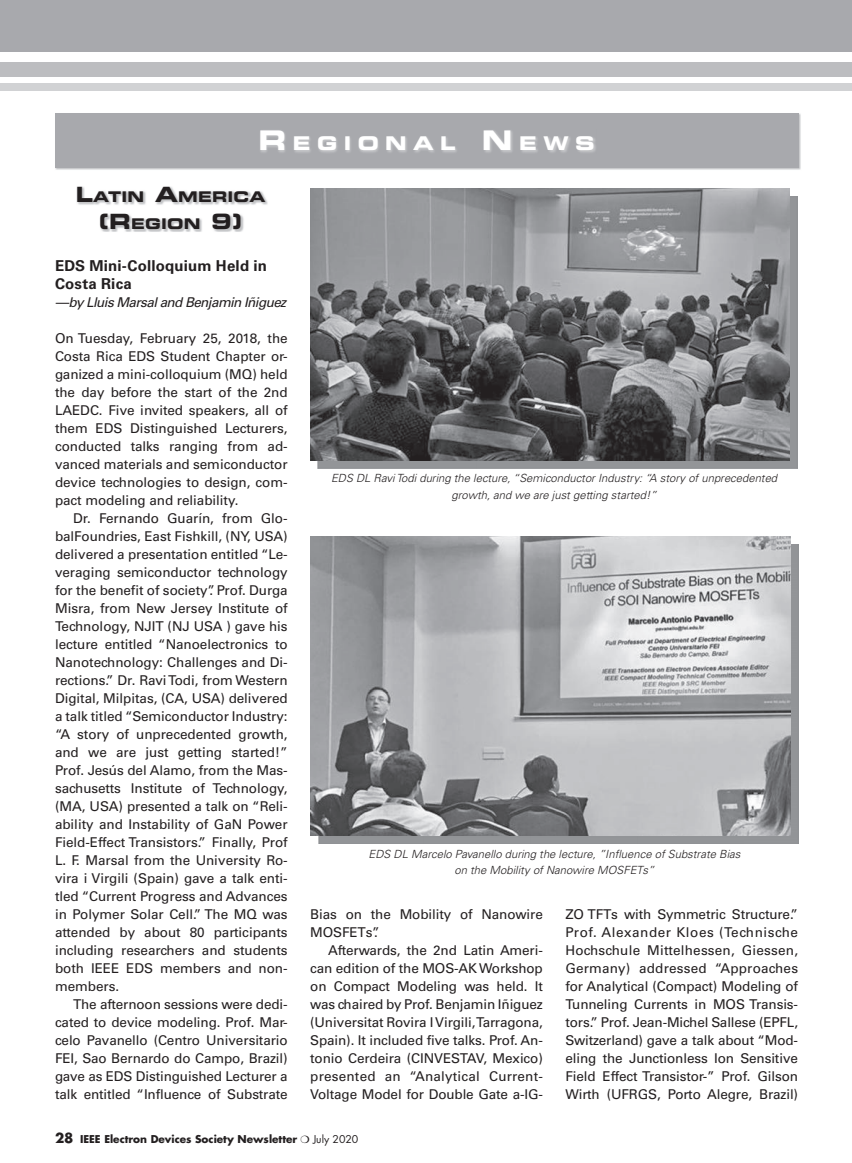
<style>
.page{position:relative;width:852px;height:1163px;background:#fff}
.page>*{position:absolute;margin:0;border:0;box-sizing:border-box;transform-origin:0 0}
.t1{font:18.9px "Eurostile LT Std Bold Ex 2";letter-spacing:.345em;color:#fff}
.t2{font:700 15px/18px "Univers LT Std";letter-spacing:.015em;color:#231f20}
.t3{font:14.7px/27px "Eurostile LT Std Bold Ex 2";letter-spacing:.015em;color:#231f20;text-align:center}
.t4{font:13.5px/18px "Univers LT Std";letter-spacing:-.01em;color:#231f20;text-align:justify}
.t5{font:italic 13.5px "Univers LT Std";letter-spacing:-.045em;color:#231f20}
.t6{font:italic 300 11.25px/16.5px "Univers LT Std";color:#231f20;text-align:center}
.t7{font:700 10.5px "Futura Std";color:#231f20}
.s1{font-size:27px}
.s2{font-size:21px}
.s3{font-family:"Eurostile LT Std"}
.s4{font-size:13.5px}
.s5{font-weight:400}
</style>
<div class="page">
<div style="left:0;top:0;width:851px;height:52px;background:#a8a9ad"></div>
<div style="left:0;top:62px;width:851px;height:15px;background:#bcbdc0"></div>
<div style="left:0;top:83px;width:851px;height:8px;background:#d1d2d4"></div>
<img style="left:55px;top:113px;width:745px;height:57px">
<div style="left:55px;top:113px;width:742px;height:54px;background:#a8a9ad"></div>
<img style="left:260px;top:131px;width:336px;height:22px">
<img style="left:77px;top:187px;width:191px;height:45px">
<div style="left:318px;top:544px;width:479px;height:300px;background:#929497"></div>
<img style="left:310px;top:536px;width:480px;height:300px">
<div style="left:318px;top:196px;width:479px;height:272px;background:#939598"></div>
<img style="left:310px;top:188px;width:479px;height:273px">
<h1 class="t1" style="left:258px;top:130px;width:338px"><span class="s1">R</span>EGIONAL <span class="s1">N</span>EWS</h1>
<p class="t3" style="left:76px;top:183px;width:191px"><span class="s2">L</span>ATIN <span class="s2">A</span>MERICA <span class="s2">(R</span>EGION <span class="s2">9)</span></p>
<p class="t2" style="left:55px;top:257px;width:213px">EDS Mini-Colloquium Held in<br>Costa Rica</p>
<p class="t5" style="left:55px;top:294px;width:233px"><span class="s3">—</span>by Lluis Marsal and Benjamin Iñiguez</p>
<p class="t4" style="left:55px;top:329px;width:234px">On Tuesday, February 25, 2018, the Costa Rica EDS Student Chapter or&shy;ganized a mini-colloquium (MQ) held the day before the start of the 2nd LAEDC. Five invited speakers, all of them EDS Distinguished Lecturers, conducted talks ranging from ad&shy;vanced materials and semiconductor device technologies to design, com&shy;pact modeling and reliability.</p>
<p class="t4" style="left:55px;top:509px;width:234px;text-indent:18px">Dr. Fernando Guarín, from Glo&shy;balFoundries, East Fishkill, (NY, USA) delivered a presentation entitled “Le&shy;veraging semiconductor technology for the benefit of society”. Prof. Durga Misra, from New Jersey Institute of Technology, NJIT (NJ USA ) gave his lecture entitled “Nanoelectronics to Nanotechnology: Challenges and Di&shy;rections.” Dr. Ravi Todi, from Western Digital, Milpitas, (CA, USA) delivered a talk titled “Semiconductor Industry: “A story of unprecedented growth, and we are just getting started!” Prof. Jesús del Alamo, from the Mas&shy;sachusetts Institute of Technology, (MA, USA) presented a talk on “Reli&shy;ability and Instability of GaN Power Field-Effect Transistors.” Finally, Prof L. F. Marsal from the University Ro&shy;vira i Virgili (Spain) gave a talk enti&shy;tled “Current Progress and Advances in Polymer Solar Cell.” The MQ was attended by about 80 participants including researchers and students both IEEE EDS members and non&shy;members.</p>
<p class="t4" style="left:55px;top:995px;width:234px;text-indent:18px">The afternoon sessions were dedi&shy;cated to device modeling. Prof. Mar&shy;celo Pavanello (Centro Universitario FEI, Sao Bernardo do Campo, Brazil) gave as EDS Distinguished Lecturer a talk entitled “Influence of Substrate</p>
<p class="t6" style="left:331px;top:470px;width:447px">EDS DL Ravi Todi during the lecture, “Semiconductor Industry: “A story of unprecedented growth, and we are just getting started!”</p>
<p class="t6" style="left:368px;top:845px;width:373px">EDS DL Marcelo Pavanello during the lecture, ”Influence of Substrate Bias on the Mobility of Nanowire MOSFETs”</p>
<p class="t4" style="left:310px;top:905px;width:234px">Bias on the Mobility of Nanowire<br>MOSFETs”.</p>
<p class="t4" style="left:310px;top:941px;width:234px;text-indent:18px">Afterwards, the 2nd Latin Ameri&shy;can edition of the MOS-AK Workshop on Compact Modeling was held. It was chaired by Prof. Benjamin Iñiguez (Universitat Rovira I Virgili, Tarragona, Spain). It included five talks. Prof. An&shy;tonio Cerdeira (CINVESTAV, Mexico) presented an “Analytical Current-Voltage Model for Double Gate a-IG-</p>
<p class="t4" style="left:565px;top:905px;width:234px">ZO TFTs with Symmetric Structure.” Prof. Alexander Kloes (Technische Hochschule Mittelhessen, Giessen, Germany) addressed “Approaches for Analytical (Compact) Modeling of Tunneling Currents in MOS Transis&shy;tors.” Prof. Jean-Michel Sallese (EPFL, Switzerland) gave a talk about “Mod&shy;eling the Junctionless Ion Sensitive Field Effect Transistor-” Prof. Gilson Wirth (UFRGS, Porto Alegre, Brazil)</p>
<p class="t7" style="left:55px;top:1132px;width:305px"><span class="s4">28</span> IEEE Electron Devices Society Newsletter ❍ <span class="s5">July 2020</span></p>
</div>
